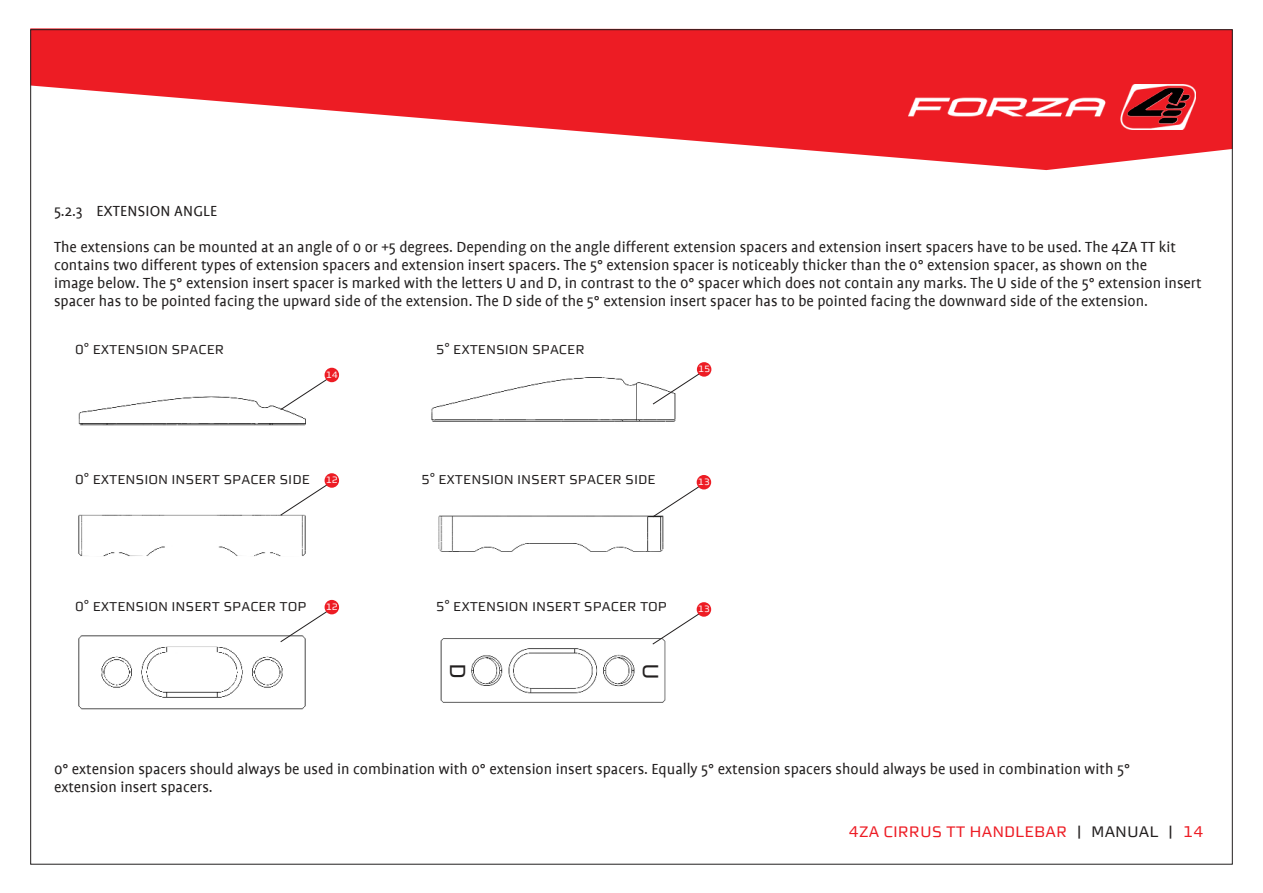
<style>
.page{position:relative;width:1263px;height:893px;background:#fff}
.page>*{position:absolute;margin:0;border:0;box-sizing:border-box;transform-origin:0 0}
.t1{font:25.8px "Morgan Sn Caps";color:#221f1f}
.t2{font:18px "Morgan Sn Caps";color:#ed1c24}
.t3{font:16.5px/18px "Profile";color:#221f1f}
.t4{font:15.15px "Morgan Sn Caps";color:#221f1f}
.t5{font:10.65px "Morgan Sn Caps";color:#fff}
.s1{color:#221f1f}
</style>
<div class="page">
<svg style="left:30px;top:28px;width:1201px;height:142px;fill:#ed1c24"></svg>
<img style="left:908px;top:84px;width:288px;height:46px">
<img style="left:78px;top:368px;width:251px;height:58px">
<img style="left:431px;top:377px;width:245px;height:45px">
<img style="left:78px;top:474px;width:250px;height:83px">
<img style="left:438px;top:515px;width:226px;height:37px">
<img style="left:78px;top:600px;width:251px;height:110px">
<img style="left:440px;top:638px;width:226px;height:65px">
<svg style="left:280px;top:375px;width:54px;height:35px"></svg>
<div style="left:325px;top:368px;width:14px;height:14px;background:#ed1c24;border-radius:50%"></div>
<svg style="left:280px;top:480px;width:48px;height:36px"></svg>
<div style="left:325px;top:473px;width:14px;height:15px;background:#ed1c24;border-radius:50%"></div>
<svg style="left:280px;top:607px;width:54px;height:35px"></svg>
<div style="left:325px;top:600px;width:14px;height:14px;background:#ed1c24;border-radius:50%"></div>
<svg style="left:652px;top:609px;width:48px;height:36px"></svg>
<div style="left:697px;top:602px;width:14px;height:15px;background:#ed1c24;border-radius:50%"></div>
<svg style="left:652px;top:482px;width:54px;height:35px"></svg>
<div style="left:697px;top:475px;width:14px;height:14px;background:#ed1c24;border-radius:50%"></div>
<svg style="left:652px;top:369px;width:48px;height:36px"></svg>
<div style="left:697px;top:362px;width:14px;height:15px;background:#ed1c24;border-radius:50%"></div>
<p class="t3" style="left:54px;top:193px;width:1123px;line-height:36px">5.2.3 EXTENSION ANGLE<br>The extensions can be mounted at an angle of 0 or +5 degrees. Depending on the angle different extension spacers and extension insert spacers have to be used. The 4ZA TT kit</p>
<p class="t3" style="left:54px;top:256px;width:1149px">contains two different types of extension spacers and extension insert spacers. The 5° extension spacer is noticeably thicker than the 0° extension spacer, as shown on the<br>image below. The 5° extension insert spacer is marked with the letters U and D, in contrast to the 0° spacer which does not contain any marks. The U side of the 5° extension insert spacer has to be pointed facing the upward side of the extension. The D side of the 5° extension insert spacer has to be pointed facing the downward side of the extension.</p>
<p class="t4" style="left:75px;top:343px;width:150px">0° EXTENSION SPACER</p>
<p class="t4" style="left:436px;top:343px;width:150px">5° EXTENSION SPACER</p>
<p class="t5" style="left:326px;top:370px;width:14px">14</p>
<p class="t5" style="left:698px;top:364px;width:14px">15</p>
<p class="t4" style="left:75px;top:473px;width:236px">0° EXTENSION INSERT SPACER SIDE</p>
<p class="t4" style="left:421px;top:473px;width:236px">5° EXTENSION INSERT SPACER SIDE</p>
<p class="t5" style="left:326px;top:475px;width:14px">12</p>
<p class="t5" style="left:698px;top:477px;width:14px">13</p>
<p class="t4" style="left:75px;top:600px;width:233px">0° EXTENSION INSERT SPACER TOP</p>
<p class="t4" style="left:436px;top:600px;width:233px">5° EXTENSION INSERT SPACER TOP</p>
<p class="t5" style="left:326px;top:602px;width:14px">12</p>
<p class="t5" style="left:698px;top:604px;width:14px">13</p>
<h1 class="t1" style="left:469px;top:663px;width:17px;rotate:90deg">D</h1>
<h1 class="t1" style="left:662px;top:663px;width:18px;rotate:90deg">U</h1>
<p class="t3" style="left:54px;top:760px;width:1077px">0° extension spacers should always be used in combination with 0° extension insert spacers. Equally 5° extension spacers should always be used in combination with 5° extension insert spacers.</p>
<p class="t2" style="left:848px;top:823px;width:357px">4ZA CIRRUS TT HANDLEBAR <span class="s1">| MANUAL |</span> 14</p>
</div>
